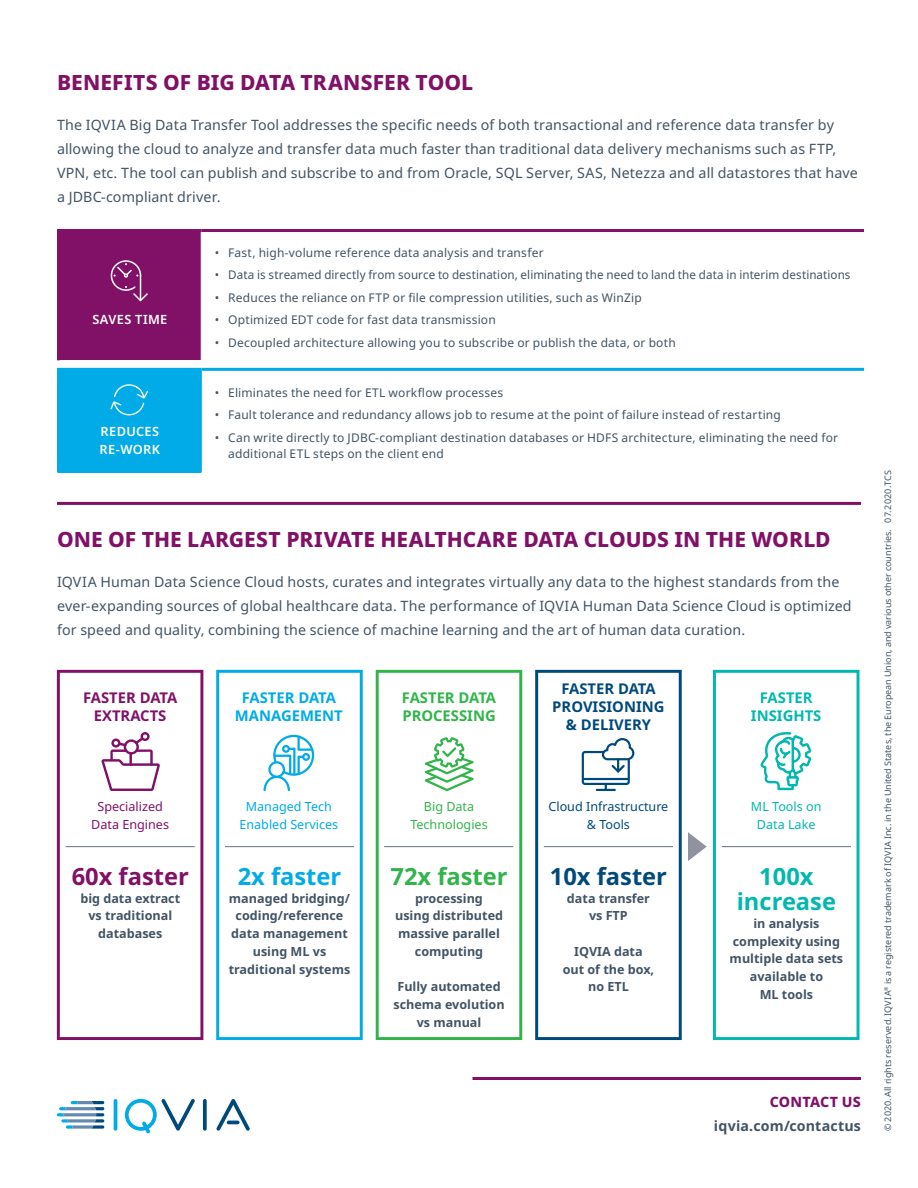
<style>
.page{position:relative;width:918px;height:1188px;background:#fff}
.page>*{position:absolute;margin:0;border:0;box-sizing:border-box;transform-origin:0 0}
.t1{font:700 23.7px/25.2px "Noto Sans";color:#00b8af;text-align:center}
.t2{font:700 23.7px "Noto Sans";color:#00497b}
.t3{font:700 23.7px "Noto Sans";color:#31b44a}
.t4{font:700 23.7px "Noto Sans";color:#811067}
.t5{font:700 23.7px "Noto Sans";color:#00abe7}
.Section_heading{font:800 21px "Noto Sans";color:#811067}
.t6{font:700 14.85px/17.7px "Noto Sans";color:#00497b;text-align:center}
.t7{font:700 14.85px/17.7px "Noto Sans";color:#00abe7;text-align:center}
.t8{font:700 14.85px/17.7px "Noto Sans";color:#31b44a}
.t9{font:700 14.85px/17.7px "Noto Sans";color:#811067;text-align:center}
.t10{font:700 14.85px/17.7px "Noto Sans";color:#00b8af;text-align:center}
.Body_copy_-_Space{font:14.25px/24px "Noto Sans";letter-spacing:.01em;color:#425465}
.t11{font:700 14.25px "Noto Sans";letter-spacing:.01em;color:#425465}
.t12{font:800 14.25px "Noto Sans";letter-spacing:.01em;color:#811067}
.Subheading_center{font:600 12.75px/17.2px "Noto Sans";letter-spacing:.025em;color:#fff}
.t13{font:700 12.6px/17.7px "Noto Sans";color:#425465;text-align:center}
.t14{font:12.6px/17.7px "Noto Sans";color:#00abe7;text-align:center}
.t15{font:12.6px/17.7px "Noto Sans";color:#00497b;text-align:center}
.t16{font:12.6px/17.7px "Noto Sans";color:#811067;text-align:center}
.t17{font:12.6px/17.7px "Noto Sans";color:#31b44a;text-align:center}
.t18{font:12.6px/17.7px "Noto Sans";color:#00b8af;text-align:center}
.t19{font:12px/15.8px "Noto Sans";letter-spacing:.015em;color:#425465}
.Copyright{font:9px "Noto Sans";color:#425465}
</style>
<div class="page">
<hr style="left:472px;top:1077px;width:389px;height:3px;background:#811067">
<div style="left:58px;top:231px;width:143px;height:129px;background:#811067"></div>
<div style="left:58px;top:369px;width:143px;height:103px;background:#00abe7"></div>
<hr style="left:57px;top:371px;width:3px;height:101px;background:#00abe7">
<hr style="left:57px;top:368px;width:144px;height:3px;background:#00abe7">
<hr style="left:201px;top:371px;width:1px;height:101px;background:#00abe7">
<hr style="left:201px;top:368px;width:663px;height:3px;background:#00abe7">
<hr style="left:57px;top:232px;width:3px;height:128px;background:#811067">
<hr style="left:57px;top:229px;width:144px;height:3px;background:#811067">
<hr style="left:201px;top:229px;width:663px;height:3px;background:#811067">
<hr style="left:57px;top:502px;width:804px;height:3px;background:#811067">
<svg style="left:688px;top:832px;width:19px;height:29px"></svg>
<svg style="left:57px;top:670px;width:146px;height:370px"></svg>
<svg style="left:216px;top:670px;width:147px;height:370px"></svg>
<svg style="left:376px;top:670px;width:146px;height:370px"></svg>
<svg style="left:535px;top:670px;width:147px;height:370px"></svg>
<svg style="left:713px;top:670px;width:146px;height:370px"></svg>
<svg style="left:425px;top:737px;width:49px;height:54px"></svg>
<hr style="left:114px;top:1099px;width:3px;height:32px;background:#00abe7;border-radius:2px">
<svg style="left:203px;top:1099px;width:4px;height:32px"></svg>
<svg style="left:124px;top:1098px;width:71px;height:36px"></svg>
<svg style="left:216px;top:1099px;width:34px;height:32px"></svg>
<svg style="left:57px;top:1101px;width:47px;height:28px"></svg>
<svg style="left:111px;top:260px;width:37px;height:41px"></svg>
<svg style="left:110px;top:384px;width:38px;height:31px"></svg>
<p class="Section_heading" style="left:57px;top:67px;width:418px">BENEFITS OF BIG DATA TRANSFER TOOL</p>
<p class="Body_copy_-_Space" style="left:57px;top:113px;width:802px">The IQVIA Big Data Transfer Tool addresses the specific needs of both transactional and reference data transfer by allowing the cloud to analyze and transfer data much faster than traditional data delivery mechanisms such as FTP, VPN, etc. The tool can publish and subscribe to and from Oracle, SQL Server, SAS, Netezza and all datastores that have a JDBC-compliant driver.</p>
<p class="Subheading_center" style="left:92px;top:311px;width:77px">SAVES TIME</p>
<p class="Subheading_center" style="left:100px;top:423px;width:62px">REDUCES<br>RE-WORK</p>
<p class="t19" style="left:215px;top:245px;width:330px">• Fast, high-volume reference data analysis and transfer</p>
<p class="t19" style="left:215px;top:267px;width:637px">• Data is streamed directly from source to destination, eliminating the need to land the data in interim destinations</p>
<p class="t19" style="left:215px;top:290px;width:428px">• Reduces the reliance on FTP or file compression utilities, such as WinZip</p>
<p class="t19" style="left:215px;top:312px;width:283px">• Optimized EDT code for fast data transmission</p>
<p class="t19" style="left:215px;top:335px;width:462px">• Decoupled architecture allowing you to subscribe or publish the data, or both</p>
<p class="t19" style="left:215px;top:385px;width:290px">• Eliminates the need for ETL workflow processes</p>
<p class="t19" style="left:215px;top:408px;width:568px">• Fault tolerance and redundancy allows job to resume at the point of failure instead of restarting</p>
<p class="t19" style="left:228px;top:430px;width:611px;text-indent:-14px">• Can write directly to JDBC-compliant destination databases or HDFS architecture, eliminating the need for additional ETL steps on the client end</p>
<p class="Section_heading" style="left:57px;top:524px;width:775px">ONE OF THE LARGEST PRIVATE HEALTHCARE DATA CLOUDS IN THE WORLD</p>
<p class="Body_copy_-_Space" style="left:57px;top:570px;width:796px">IQVIA Human Data Science Cloud hosts, curates and integrates virtually any data to the highest standards from the ever-expanding sources of global healthcare data. The performance of IQVIA Human Data Science Cloud is optimized for speed and quality, combining the science of machine learning and the art of human data curation.</p>
<p class="t9" style="left:83px;top:689px;width:96px">FASTER DATA<br>EXTRACTS</p>
<p class="t16" style="left:91px;top:798px;width:79px">Specialized<br>Data Engines</p>
<p class="t4" style="left:72px;top:860px;width:119px">60x faster</p>
<p class="t13" style="left:80px;top:890px;width:101px">big data extract vs traditional databases</p>
<p class="t7" style="left:235px;top:689px;width:109px">FASTER DATA<br>MANAGEMENT</p>
<p class="t14" style="left:239px;top:798px;width:100px">Managed Tech<br>Enabled Services</p>
<p class="t5" style="left:238px;top:860px;width:105px">2x faster</p>
<p class="t13" style="left:229px;top:890px;width:123px">managed bridging/ coding/reference data management using ML vs traditional systems</p>
<p class="t8" style="left:402px;top:689px;width:96px">FASTER DATA<br>PROCESSING</p>
<p class="t17" style="left:410px;top:798px;width:79px">Big Data<br>Technologies</p>
<p class="t3" style="left:390px;top:860px;width:119px">72x faster</p>
<p class="t13" style="left:395px;top:890px;width:110px">processing<br>using distributed massive parallel computing</p>
<p class="t13" style="left:393px;top:978px;width:113px">Fully automated schema evolution vs manual</p>
<p class="t6" style="left:552px;top:680px;width:114px">FASTER DATA<br>PROVISIONING &amp; DELIVERY</p>
<p class="t15" style="left:549px;top:798px;width:121px">Cloud Infrastructure &amp; Tools</p>
<p class="t2" style="left:550px;top:860px;width:119px">10x faster</p>
<p class="t13" style="left:567px;top:890px;width:84px">data transfer vs FTP</p>
<p class="t13" style="left:563px;top:943px;width:93px">IQVIA data out of the box, no ETL</p>
<p class="t10" style="left:751px;top:689px;width:72px">FASTER<br>INSIGHTS</p>
<p class="t18" style="left:751px;top:798px;width:72px">ML Tools on<br>Data Lake</p>
<p class="t1" style="left:737px;top:864px;width:101px">100x increase</p>
<p class="t13" style="left:730px;top:915px;width:115px">in analysis complexity using multiple data sets available to<br>ML tools</p>
<p class="t12" style="left:770px;top:1091px;width:93px">CONTACT US</p>
<p class="t11" style="left:714px;top:1116px;width:149px">iqvia.com/contactus</p>
<p class="Copyright" style="left:881px;top:1131px;width:662px;rotate:-90deg">© 2020. All rights reserved. IQVIA<sup>®</sup> is a registered trademark of IQVIA Inc. in the United States, the European Union, and various other countries. 07.2020.TCS</p>
</div>
